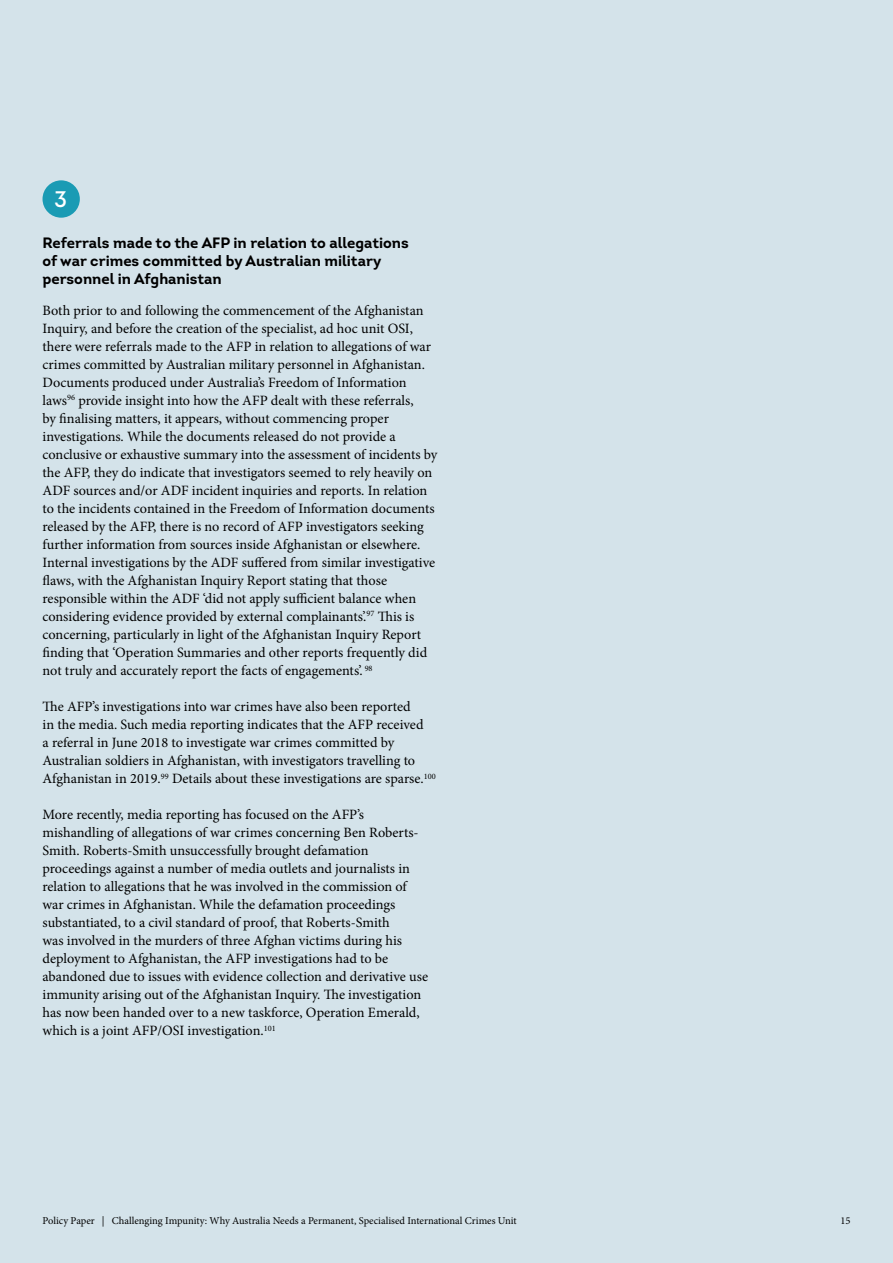
<style>
.page{position:relative;width:893px;height:1263px;background:#d4e3ea}
.page>*{position:absolute;margin:0;border:0;box-sizing:border-box;transform-origin:0 0}
.t1{font:22.5px "Intro";color:#fff}
.t2{font:700 15px/18px "Intro";color:#000}
.t3{font:14.25px/18px "Minion Pro";color:#000}
.t4{font:10.5px "Minion Pro";color:#000}
</style>
<div class="page">
<div style="left:43px;top:180px;width:37px;height:38px;background:#1a9bb4;border-radius:50%"></div>
<h1 class="t1" style="left:54px;top:185px;width:14px">3</h1>
<p class="t2" style="left:43px;top:234px;width:368px">Referrals made to the AFP in relation to allegations of war crimes committed by Australian military personnel in Afghanistan</p>
<p class="t3" style="left:43px;top:302px;width:396px">Both prior to and following the commencement of the Afghanistan Inquiry, and before the creation of the specialist, ad hoc unit OSI, there were referrals made to the AFP in relation to allegations of war crimes committed by Australian military personnel in Afghanistan.<br>Documents produced under Australia’s Freedom of Information laws<sup>96</sup> provide insight into how the AFP dealt with these referrals,<br>by finalising matters, it appears, without commencing proper investigations. While the documents released do not provide a conclusive or exhaustive summary into the assessment of incidents by the AFP, they do indicate that investigators seemed to rely heavily on ADF sources and/or ADF incident inquiries and reports. In relation to the incidents contained in the Freedom of Information documents released by the AFP, there is no record of AFP investigators seeking further information from sources inside Afghanistan or elsewhere.<br>Internal investigations by the ADF suffered from similar investigative flaws, with the Afghanistan Inquiry Report stating that those responsible within the ADF ‘did not apply sufficient balance when considering evidence provided by external complainants’.<sup>97</sup> This is concerning, particularly in light of the Afghanistan Inquiry Report finding that ‘Operation Summaries and other reports frequently did not truly and accurately report the facts of engagements’. <sup>98</sup></p>
<p class="t3" style="left:43px;top:698px;width:395px">The AFP’s investigations into war crimes have also been reported<br>in the media. Such media reporting indicates that the AFP received<br>a referral in June 2018 to investigate war crimes committed by Australian soldiers in Afghanistan, with investigators travelling to Afghanistan in 2019.<sup>99</sup> Details about these investigations are sparse.<sup>100</sup></p>
<p class="t3" style="left:43px;top:806px;width:387px">More recently, media reporting has focused on the AFP’s mishandling of allegations of war crimes concerning Ben Roberts-Smith. Roberts-Smith unsuccessfully brought defamation proceedings against a number of media outlets and journalists in relation to allegations that he was involved in the commission of war crimes in Afghanistan. While the defamation proceedings substantiated, to a civil standard of proof, that Roberts-Smith<br>was involved in the murders of three Afghan victims during his deployment to Afghanistan, the AFP investigations had to be abandoned due to issues with evidence collection and derivative use immunity arising out of the Afghanistan Inquiry. The investigation has now been handed over to a new taskforce, Operation Emerald, which is a joint AFP/OSI investigation.<sup>101</sup></p>
<p class="t4" style="left:43px;top:1214px;width:476px">Policy Paper | Challenging Impunity: Why Australia Needs a Permanent, Specialised International Crimes Unit</p>
<p class="t4" style="left:840px;top:1214px;width:12px">15</p>
</div>
